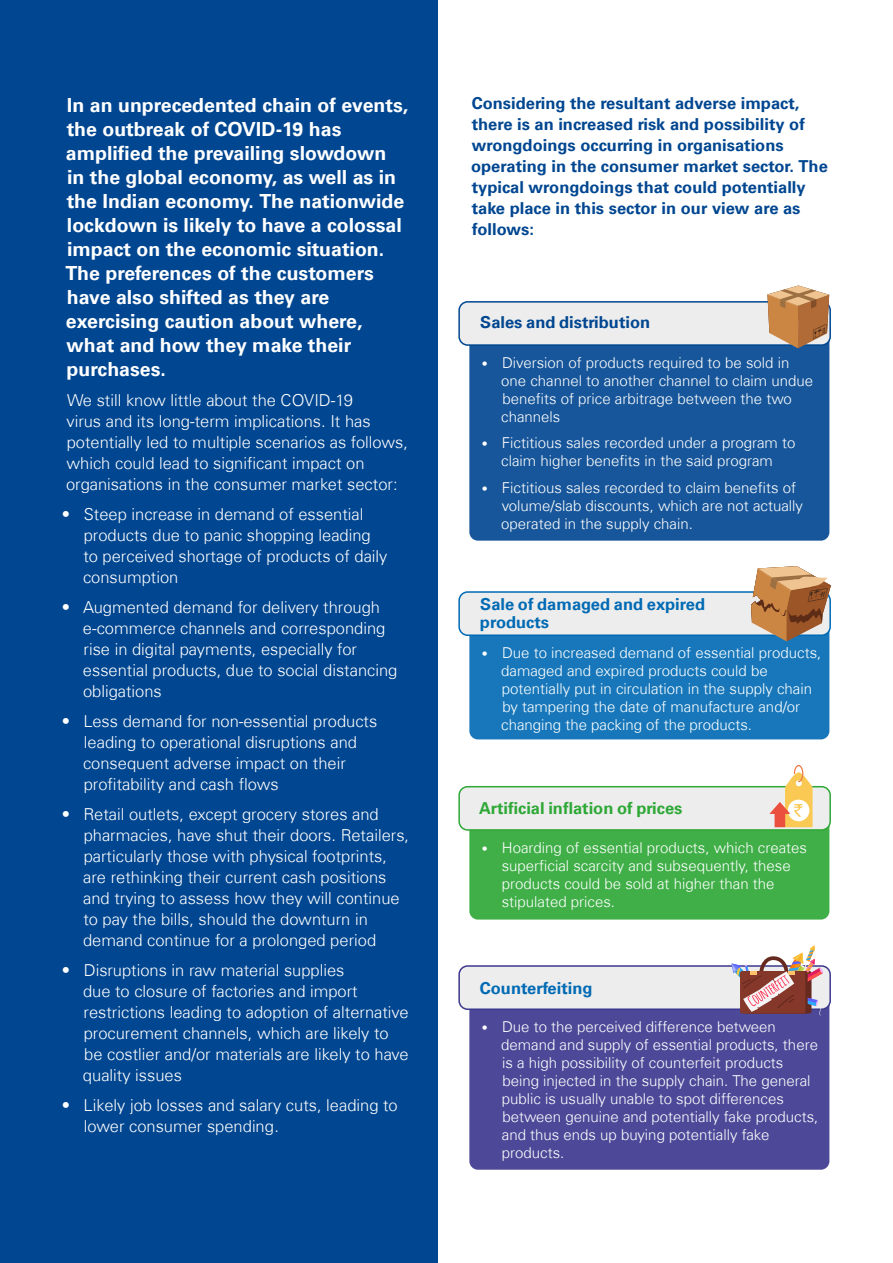
<style>
.page{position:relative;width:893px;height:1263px;background:#fff}
.page>*{position:absolute;margin:0;border:0;box-sizing:border-box;transform-origin:0 0}
.t1{font:700 19.5px/24px "Universfor KPMG";color:#fff}
.t2{font:300 16.5px/21px "Universfor KPMG";color:#fff}
.t3{font:700 16.5px/21px "Universfor KPMG";color:#004690}
.t4{font:700 16.5px/18px "Universfor KPMG";color:#006ab4}
.t5{font:700 16.5px "Universfor KPMG";color:#2ea836}
.t6{font:300 15px/18px "Universfor KPMG";color:#fff}
.s1{font-family:"Univers";font-stretch:condensed;font-size:12px}
</style>
<div class="page">
<div style="left:0;top:0;width:437px;height:1263px;background:#004690"></div>
<div style="left:469px;top:324px;width:360px;height:217px;background:#17569a;border-radius:9px"></div>
<div style="left:459px;top:302px;width:371px;height:43px;background:#ededed;border-radius:9px"></div>
<div style="left:458px;top:301px;width:373px;height:45px;border:2px solid #004690;border-radius:9px"></div>
<svg style="left:767px;top:285px;width:62px;height:63px"></svg>
<div style="left:469px;top:614px;width:360px;height:125px;background:#1777ba;border-radius:9px"></div>
<div style="left:459px;top:592px;width:371px;height:43px;background:#ededed;border-radius:9px"></div>
<div style="left:458px;top:591px;width:373px;height:45px;border:2px solid #006ab4;border-radius:9px"></div>
<svg style="left:751px;top:566px;width:80px;height:75px"></svg>
<div style="left:469px;top:808px;width:360px;height:111px;background:#40af48;border-radius:9px"></div>
<div style="left:459px;top:787px;width:371px;height:43px;background:#ededed;border-radius:9px"></div>
<div style="left:458px;top:786px;width:373px;height:45px;border:2px solid #2ea836;border-radius:9px"></div>
<svg style="left:769px;top:765px;width:43px;height:62px"></svg>
<div style="left:469px;top:988px;width:360px;height:182px;background:#4d4998;border-radius:9px"></div>
<div style="left:459px;top:966px;width:371px;height:43px;background:#ededed;border-radius:9px"></div>
<div style="left:458px;top:965px;width:373px;height:45px;border:2px solid #3c388e;border-radius:9px"></div>
<img style="left:731px;top:945px;width:92px;height:70px">
<p class="t1" style="left:65px;top:93px;width:344px">In an unprecedented chain of events, the outbreak of COVID-19 has amplified the prevailing slowdown<br>in the global economy, as well as in the Indian economy. The nationwide lockdown is likely to have a colossal impact on the economic situation.<br>The preferences of the customers have also shifted as they are exercising caution about where, what and how they make their purchases.</p>
<p class="t2" style="left:66px;top:389px;width:343px">We still know little about the COVID-19<br>virus and its long-term implications. It has potentially led to multiple scenarios as follows, which could lead to significant impact on organisations in the consumer market sector:</p>
<p class="t2" style="left:83px;top:503px;width:306px;text-indent:-21px">• Steep increase in demand of essential products due to panic shopping leading to perceived shortage of products of daily consumption</p>
<p class="t2" style="left:83px;top:596px;width:316px;text-indent:-21px">• Augmented demand for delivery through e-commerce channels and corresponding rise in digital payments, especially for essential products, due to social distancing obligations</p>
<p class="t2" style="left:83px;top:710px;width:296px;text-indent:-21px">• Less demand for non-essential products leading to operational disruptions and consequent adverse impact on their profitability and cash flows</p>
<p class="t2" style="left:83px;top:803px;width:328px;text-indent:-21px">• Retail outlets, except grocery stores and pharmacies, have shut their doors. Retailers, particularly those with physical footprints, are rethinking their current cash positions and trying to assess how they will continue to pay the bills, should the downturn in demand continue for a prolonged period</p>
<p class="t2" style="left:83px;top:959px;width:327px;text-indent:-21px">• Disruptions in raw material supplies<br>due to closure of factories and import restrictions leading to adoption of alternative procurement channels, which are likely to be costlier and/or materials are likely to have quality issues</p>
<p class="t2" style="left:84px;top:1095px;width:315px;text-indent:-22px">• Likely job losses and salary cuts, leading to lower consumer spending.</p>
<p class="t3" style="left:471px;top:93px;width:358px">Considering the resultant adverse impact, there is an increased risk and possibility of wrongdoings occurring in organisations operating in the consumer market sector. The typical wrongdoings that could potentially take place in this sector in our view are as follows:</p>
<p class="t3" style="left:480px;top:312px;width:171px">Sales and distribution</p>
<p class="t6" style="left:501px;top:354px;width:313px;text-indent:-20px"><span class="s1">•</span> Diversion of products required to be sold in one channel to another channel to claim undue benefits of price arbitrage between the two channels</p>
<p class="t6" style="left:481px;top:434px;width:316px;text-align:center"><span class="s1">•</span> Fictitious sales recorded under a program to claim higher benefits in the said program</p>
<p class="t6" style="left:501px;top:479px;width:303px;text-indent:-20px"><span class="s1">•</span> Fictitious sales recorded to claim benefits of volume/slab discounts, which are not actually operated in the supply chain.</p>
<p class="t4" style="left:480px;top:595px;width:227px">Sale of damaged and expired products</p>
<p class="t6" style="left:501px;top:644px;width:322px;text-indent:-20px"><span class="s1">•</span> Due to increased demand of essential products, damaged and expired products could be potentially put in circulation in the supply chain by tampering the date of manufacture and/or changing the packing of the products.</p>
<p class="t5" style="left:479px;top:798px;width:205px">Artificial inflation of prices</p>
<p class="t6" style="left:502px;top:838px;width:307px;text-indent:-20px"><span class="s1">•</span> Hoarding of essential products, which creates superficial scarcity and subsequently, these products could be sold at higher than the stipulated prices.</p>
<p class="t4" style="left:480px;top:979px;width:114px">Counterfeiting</p>
<p class="t6" style="left:501px;top:1018px;width:319px;text-indent:-20px"><span class="s1">•</span> Due to the perceived difference between demand and supply of essential products, there is a high possibility of counterfeit products being injected in the supply chain. The general public is usually unable to spot differences between genuine and potentially fake products, and thus ends up buying potentially fake products.</p>
</div>
